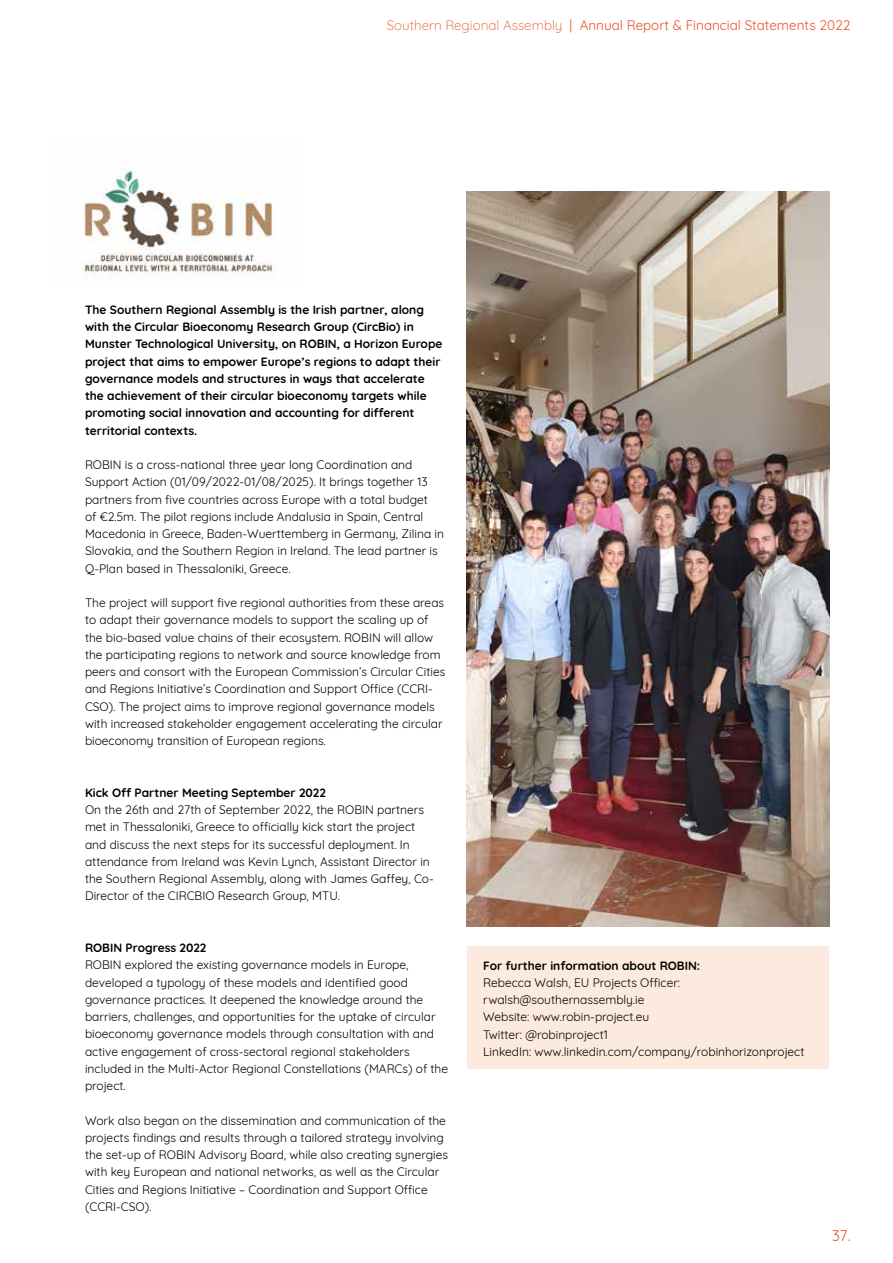
<style>
.page{position:relative;width:893px;height:1263px;background:#fff}
.page>*{position:absolute;margin:0;border:0;box-sizing:border-box;transform-origin:0 0}
.t1{font:15px "Quicksand";color:#eb5126}
.t2{font:13.5px "Quicksand";color:#eb5126}
.t3{font:12px/17.2px "Quicksand";color:#000}
.t4{font:700 12px/17.2px "Quicksand";color:#000}
.s1{font-weight:300}
</style>
<div class="page">
<div style="left:467px;top:947px;width:361px;height:122px;background:#fdeade"></div>
<img style="left:83px;top:169px;width:193px;height:110px">
<img style="left:466px;top:191px;width:363px;height:735px">
<p class="t2" style="left:387px;top:15px;width:465px"><span class="s1">Southern Regional Assembly</span> | Annual Report &amp; Financial Statements 2022</p>
<p class="t4" style="left:85px;top:300px;width:359px">The Southern Regional Assembly is the Irish partner, along with the Circular Bioeconomy Research Group (CircBio) in Munster Technological University, on ROBIN, a Horizon Europe project that aims to empower Europe’s regions to adapt their governance models and structures in ways that accelerate the achievement of their circular bioeconomy targets while promoting social innovation and accounting for different territorial contexts.</p>
<p class="t3" style="left:85px;top:455px;width:360px">ROBIN is a cross-national three year long Coordination and Support Action (01/09/2022-01/08/2025). It brings together 13 partners from five countries across Europe with a total budget<br>of €2.5m. The pilot regions include Andalusia in Spain, Central Macedonia in Greece, Baden-Wuerttemberg in Germany, Zilina in Slovakia, and the Southern Region in Ireland. The lead partner is Q-Plan based in Thessaloniki, Greece.</p>
<p class="t3" style="left:85px;top:593px;width:362px">The project will support five regional authorities from these areas to adapt their governance models to support the scaling up of the bio-based value chains of their ecosystem. ROBIN will allow the participating regions to network and source knowledge from peers and consort with the European Commission’s Circular Cities and Regions Initiative’s Coordination and Support Office (CCRI-CSO). The project aims to improve regional governance models with increased stakeholder engagement accelerating the circular bioeconomy transition of European regions.</p>
<p class="t4" style="left:85px;top:783px;width:242px">Kick Off Partner Meeting September 2022</p>
<p class="t3" style="left:85px;top:800px;width:350px">On the 26th and 27th of September 2022, the ROBIN partners met in Thessaloniki, Greece to officially kick start the project and discuss the next steps for its successful deployment. In attendance from Ireland was Kevin Lynch, Assistant Director in the Southern Regional Assembly, along with James Gaffey, Co-Director of the CIRCBIO Research Group, MTU.</p>
<p class="t4" style="left:85px;top:938px;width:123px">ROBIN Progress 2022</p>
<p class="t3" style="left:85px;top:955px;width:365px">ROBIN explored the existing governance models in Europe, developed a typology of these models and identified good governance practices. It deepened the knowledge around the barriers, challenges, and opportunities for the uptake of circular bioeconomy governance models through consultation with and active engagement of cross-sectoral regional stakeholders included in the Multi-Actor Regional Constellations (MARCs) of the project.</p>
<p class="t3" style="left:85px;top:1110px;width:365px">Work also began on the dissemination and communication of the projects findings and results through a tailored strategy involving the set-up of ROBIN Advisory Board, while also creating synergies with key European and national networks, as well as the Circular Cities and Regions Initiative – Coordination and Support Office (CCRI-CSO).</p>
<p class="t4" style="left:483px;top:955px;width:219px">For further information about ROBIN:</p>
<p class="t3" style="left:483px;top:973px;width:323px">Rebecca Walsh, EU Projects Officer: rwalsh@southernassembly.ie<br>Website: www.robin-project.eu<br>Twitter: @robinproject1<br>LinkedIn: www.linkedin.com/company/robinhorizonproject</p>
<p class="t1" style="left:832px;top:1224px;width:20px">37.</p>
</div>
